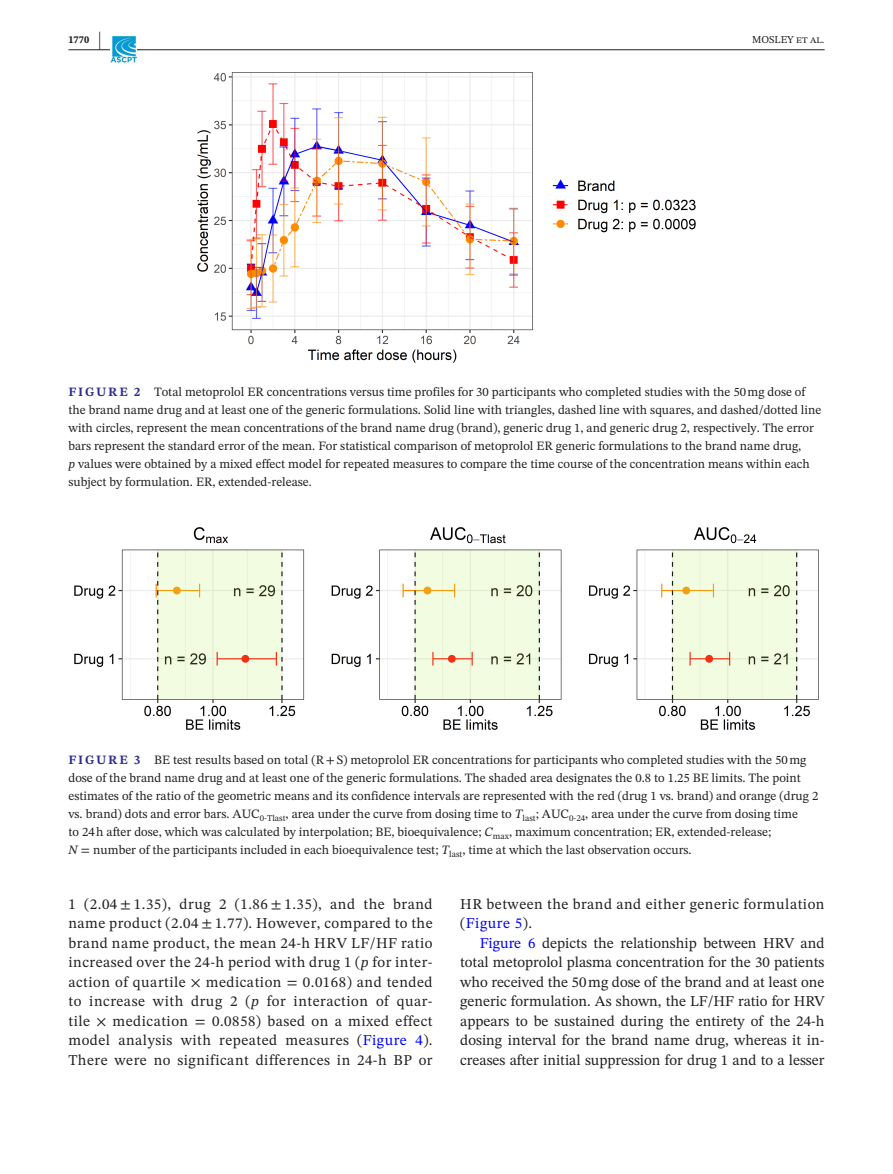
<style>
.page{position:relative;width:893px;height:1174px;background:#fff}
.page>*{position:absolute;margin:0;border:0;box-sizing:border-box;transform-origin:0 0}
.t1{font:15px/19.5px "STIX Two Text";letter-spacing:.035em;color:#231f20;text-align:justify}
.t2{font:12.75px/18px "STIX Two Text";color:#231f20}
.t3{font:10.5px "STIX Two Text";color:#231f20}
.t4{font:700 10.5px "STIX Two Text";color:#231f20}
.s1{font-size:21px}
.s2{font-weight:700;color:#2c2d8c}
.s3{font-style:italic}
.s4{color:#00f}
</style>
<div class="page">
<hr style="left:68px;top:49px;width:756px;height:1px;background:#231f20">
<img style="left:111px;top:37px;width:25px;height:25px">
<img style="left:197px;top:72px;width:499px;height:291px">
<img style="left:74px;top:527px;width:745px;height:203px">
<p class="t4" style="left:68px;top:32px;width:34px">1770 <span class="s1">|</span></p>
<p class="t3" style="left:752px;top:32px;width:74px">MOSLEY et al.</p>
<p class="t2" style="left:68px;top:383px;width:754px"><span class="s2">FIGURE 2</span> Total metoprolol ER concentrations versus time profiles for 30 participants who completed studies with the 50mg dose of the brand name drug and at least one of the generic formulations. Solid line with triangles, dashed line with squares, and dashed/dotted line with circles, represent the mean concentrations of the brand name drug (brand), generic drug 1, and generic drug 2, respectively. The error bars represent the standard error of the mean. For statistical comparison of metoprolol ER generic formulations to the brand name drug,<br><span class="s3">p</span> values were obtained by a mixed effect model for repeated measures to compare the time course of the concentration means within each subject by formulation. ER, extended-release.</p>
<p class="t2" style="left:68px;top:750px;width:751px"><span class="s2">FIGURE 3</span> BE test results based on total (R+S) metoprolol ER concentrations for participants who completed studies with the 50mg dose of the brand name drug and at least one of the generic formulations. The shaded area designates the 0.8 to 1.25 BE limits. The point estimates of the ratio of the geometric means and its confidence intervals are represented with the red (drug 1 vs. brand) and orange (drug 2 vs. brand) dots and error bars. AUC<sub>0-Tlast</sub>, area under the curve from dosing time to <span class="s3">T</span><sub>last</sub>; AUC<sub>0-24</sub>, area under the curve from dosing time<br>to 24h after dose, which was calculated by interpolation; BE, bioequivalence; <span class="s3">C</span><sub>max</sub>, maximum concentration; ER, extended-release;<br><span class="s3">N</span> = number of the participants included in each bioequivalence test; <span class="s3">T</span><sub>last</sub>, time at which the last observation occurs.</p>
<p class="t1" style="left:68px;top:894px;width:366px">1 (2.04 ± 1.35), drug 2 (1.86 ± 1.35), and the brand name product (2.04 ± 1.77). However, compared to the brand name product, the mean 24-h HRV LF/HF ratio increased over the 24-h period with drug 1 (<span class="s3">p</span> for inter&shy;action of quartile × medication = 0.0168) and tended to increase with drug 2 (<span class="s3">p</span> for interaction of quar&shy;tile × medication = 0.0858) based on a mixed effect model analysis with repeated measures (<span class="s4">Figure 4</span>).<br>There were no significant differences in 24-h BP or</p>
<p class="t1" style="left:460px;top:894px;width:366px">HR between the brand and either generic formulation (<span class="s4">Figure 5</span>).</p>
<p class="t1" style="left:460px;top:933px;width:366px;text-indent:19px"><span class="s4">Figure 6</span> depicts the relationship between HRV and total metoprolol plasma concentration for the 30 patients who received the 50mg dose of the brand and at least one generic formulation. As shown, the LF/HF ratio for HRV appears to be sustained during the entirety of the 24-h dosing interval for the brand name drug, whereas it in&shy;creases after initial suppression for drug 1 and to a lesser</p>
</div>
